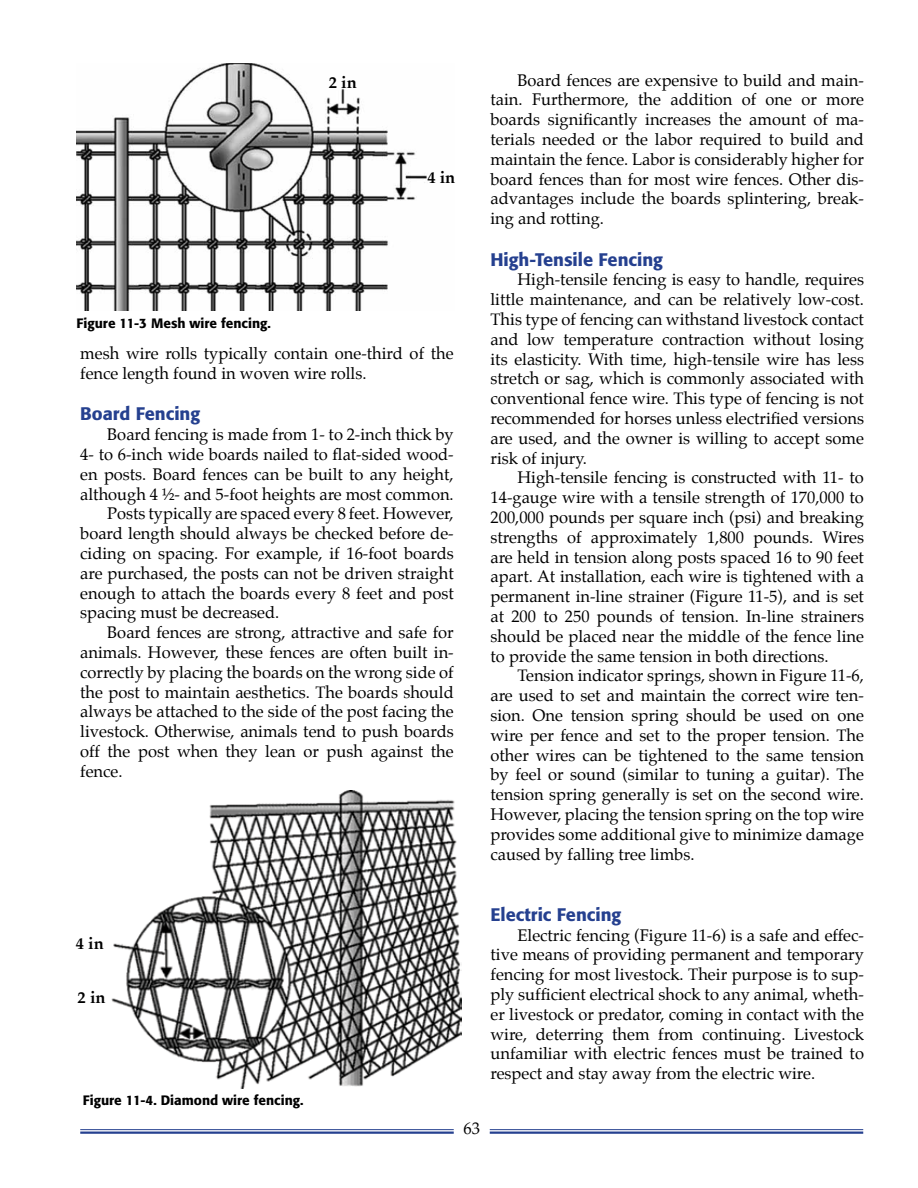
<style>
.page{position:relative;width:918px;height:1188px;background:#fff}
.page>*{position:absolute;margin:0;border:0;box-sizing:border-box;transform-origin:0 0}
.t1{font:500 18px "Formata";color:#25408f}
.t2{font:16.5px/19.8px "Palatino";color:#000;text-align:justify}
.t3{font:700 16.5px "Palatino";color:#000}
.t4{font:500 13.5px "Formata";color:#000}
</style>
<div class="page">
<img style="left:76px;top:63px;width:351px;height:247px">
<img style="left:111px;top:791px;width:351px;height:297px">
<hr style="left:490px;top:1129px;width:373px;height:1px;background:#25408f">
<hr style="left:490px;top:1132px;width:373px;height:2px;background:#25408f">
<hr style="left:80px;top:1129px;width:374px;height:1px;background:#25408f">
<hr style="left:80px;top:1132px;width:374px;height:2px;background:#25408f">
<p class="t3" style="left:329px;top:72px;width:29px">2 in</p>
<p class="t3" style="left:427px;top:168px;width:29px">4 in</p>
<p class="t4" style="left:76px;top:315px;width:196px">Figure 11-3 Mesh wire fencing.</p>
<p class="t2" style="left:80px;top:345px;width:375px">mesh wire rolls typically contain one-third of the fence length found in woven wire rolls.</p>
<p class="t1" style="left:80px;top:403px;width:122px">Board Fencing</p>
<p class="t2" style="left:107px;top:426px;width:348px">Board fencing is made from 1- to 2-inch thick by</p>
<p class="t2" style="left:80px;top:446px;width:375px">4- to 6-inch wide boards nailed to flat-sided wood-</p>
<p class="t2" style="left:80px;top:466px;width:375px">en posts. Board fences can be built to any height,</p>
<p class="t2" style="left:80px;top:486px;width:375px">although 4 ½- and 5-foot heights are most common.</p>
<p class="t2" style="left:107px;top:505px;width:348px">Posts typically are spaced every 8 feet. However,</p>
<p class="t2" style="left:80px;top:525px;width:375px">board length should always be checked before de-</p>
<p class="t2" style="left:80px;top:545px;width:375px">ciding on spacing. For example, if 16-foot boards</p>
<p class="t2" style="left:80px;top:565px;width:375px">are purchased, the posts can not be driven straight</p>
<p class="t2" style="left:80px;top:585px;width:375px">enough to attach the boards every 8 feet and post</p>
<p class="t2" style="left:80px;top:604px;width:201px">spacing must be decreased.</p>
<p class="t2" style="left:107px;top:624px;width:348px">Board fences are strong, attractive and safe for</p>
<p class="t2" style="left:80px;top:644px;width:375px">animals. However, these fences are often built in-</p>
<p class="t2" style="left:80px;top:664px;width:375px">correctly by placing the boards on the wrong side of</p>
<p class="t2" style="left:80px;top:684px;width:375px">the post to maintain aesthetics. The boards should</p>
<p class="t2" style="left:80px;top:703px;width:375px">always be attached to the side of the post facing the</p>
<p class="t2" style="left:80px;top:723px;width:375px">livestock. Otherwise, animals tend to push boards</p>
<p class="t2" style="left:80px;top:743px;width:375px">off the post when they lean or push against the</p>
<p class="t2" style="left:80px;top:763px;width:44px">fence.</p>
<p class="t2" style="left:491px;top:71px;width:375px;text-indent:27px">Board fences are expensive to build and main&shy;tain. Furthermore, the addition of one or more boards significantly increases the amount of ma&shy;terials needed or the labor required to build and maintain the fence. Labor is considerably higher for board fences than for most wire fences. Other dis&shy;advantages include the boards splintering, break&shy;ing and rotting.</p>
<p class="t1" style="left:490px;top:248px;width:174px">High-Tensile Fencing</p>
<p class="t2" style="left:491px;top:271px;width:375px;text-indent:27px">High-tensile fencing is easy to handle, requires little maintenance, and can be relatively low-cost.<br>This type of fencing can withstand livestock contact and low temperature contraction without losing its elasticity. With time, high-tensile wire has less stretch or sag, which is commonly associated with conventional fence wire. This type of fencing is not recommended for horses unless electrified versions are used, and the owner is willing to accept some risk of injury.</p>
<p class="t2" style="left:491px;top:469px;width:375px;text-indent:27px">High-tensile fencing is constructed with 11- to 14-gauge wire with a tensile strength of 170,000 to 200,000 pounds per square inch (psi) and breaking strengths of approximately 1,800 pounds. Wires are held in tension along posts spaced 16 to 90 feet apart. At installation, each wire is tightened with a permanent in-line strainer (Figure 11-5), and is set at 200 to 250 pounds of tension. In-line strainers should be placed near the middle of the fence line to provide the same tension in both directions.</p>
<p class="t2" style="left:491px;top:667px;width:375px;text-indent:27px">Tension indicator springs, shown in Figure 11-6, are used to set and maintain the correct wire ten&shy;sion. One tension spring should be used on one wire per fence and set to the proper tension. The other wires can be tightened to the same tension by feel or sound (similar to tuning a guitar). The tension spring generally is set on the second wire.<br>However, placing the tension spring on the top wire provides some additional give to minimize damage caused by falling tree limbs.</p>
<p class="t3" style="left:76px;top:933px;width:29px">4 in</p>
<p class="t3" style="left:78px;top:987px;width:29px">2 in</p>
<p class="t4" style="left:83px;top:1092px;width:222px">Figure 11-4. Diamond wire fencing.</p>
<p class="t1" style="left:490px;top:903px;width:132px">Electric Fencing</p>
<p class="t2" style="left:491px;top:926px;width:375px;text-indent:27px">Electric fencing (Figure 11-6) is a safe and effec&shy;tive means of providing permanent and temporary fencing for most livestock. Their purpose is to sup&shy;ply sufficient electrical shock to any animal, wheth&shy;er livestock or predator, coming in contact with the wire, deterring them from continuing. Livestock unfamiliar with electric fences must be trained to respect and stay away from the electric wire.</p>
<p class="t2" style="left:464px;top:1120px;width:18px">63</p>
</div>
